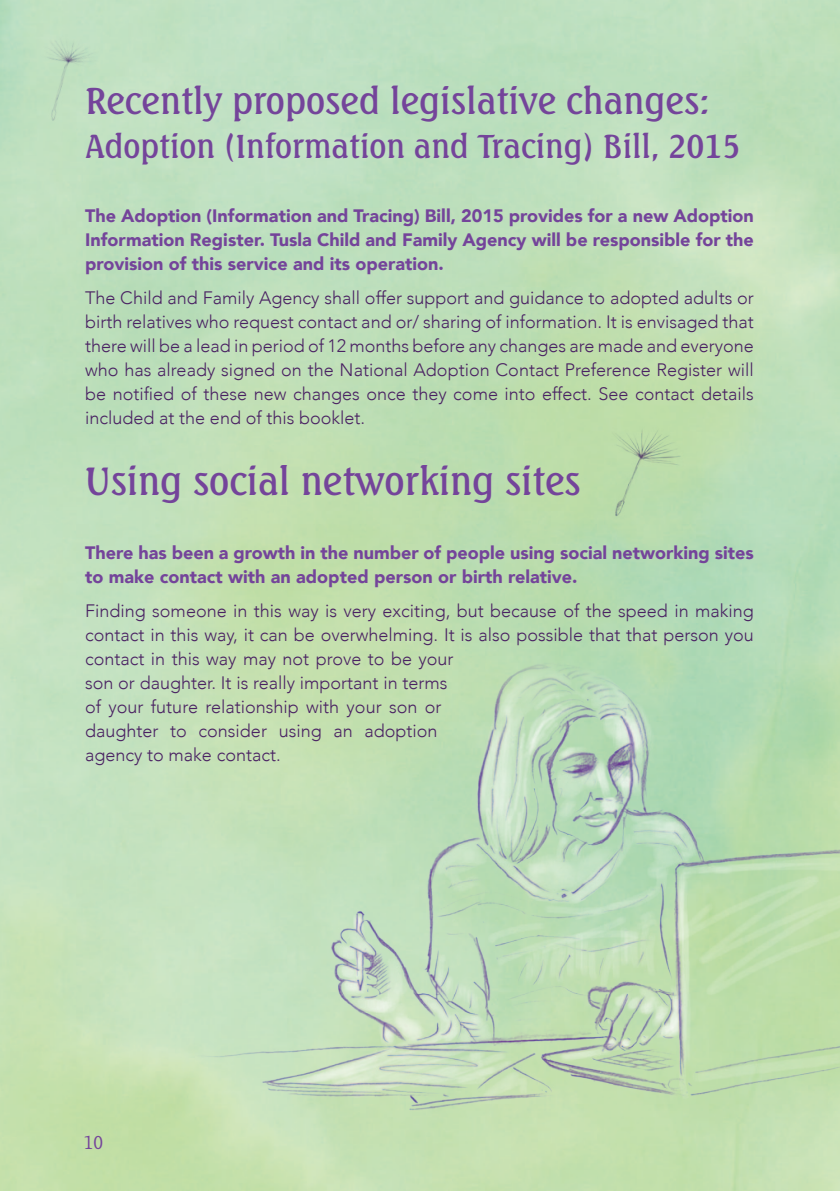
<style>
.page{position:relative;width:840px;height:1191px;background:#fff}
.page>*{position:absolute;margin:0;border:0;box-sizing:border-box;transform-origin:0 0}
.t1{font:500 38px "Seagull BT";color:#74449a}
.t2{font:500 36px "Seagull BT";color:#74449a}
.t3{font:500 32px "Seagull BT";color:#74449a}
.t4{font:300 18px/24px "Avenir";color:#4a2263;text-align:justify}
.t5{font:900 18px/24px "Avenir";color:#74449a;text-align:justify}
.t6{font:300 18px "Seagull BT";color:#74449a}
</style>
<div class="page">
<div style="left:18px;top:20px;width:91px;height:113px;background:#c0e0c1"></div>
<img style="left:607px;top:422px;width:79px;height:98px">
<img style="left:187px;top:641px;width:652px;height:505px">
<h2 class="t2" style="left:85px;top:78px;width:625px">Recently proposed legislative changes:</h2>
<h3 class="t3" style="left:85px;top:126px;width:656px">Adoption (Information and Tracing) Bill, 2015</h3>
<p class="t5" style="left:85px;top:203px;width:669px">The Adoption (Information and Tracing) Bill, 2015 provides for a new Adoption Information Register. Tusla Child and Family Agency will be responsible for the provision of this service and its operation.</p>
<p class="t4" style="left:85px;top:286px;width:670px">The Child and Family Agency shall offer support and guidance to adopted adults or birth relatives who request contact and or/ sharing of information. It is envisaged that there will be a lead in period of 12 months before any changes are made and everyone who has already signed on the National Adoption Contact Preference Register will be notified of these new changes once they come into effect. See contact details included at the end of this booklet.</p>
<h1 class="t1" style="left:85px;top:456px;width:497px">Using social networking sites</h1>
<p class="t5" style="left:85px;top:540px;width:669px">There has been a growth in the number of people using social networking sites to make contact with an adopted person or birth relative.</p>
<p class="t4" style="left:85px;top:598px;width:669px;text-align:left">Finding someone in this way is very exciting, but because of the speed in making contact in this way, it can be overwhelming. It is also possible that that person you contact in this way may not prove to be your<br>son or daughter. It is really important in terms<br>of your future relationship with your son or<br>daughter to consider using an adoption<br>agency to make contact.</p>
<p class="t6" style="left:84px;top:1130px;width:21px">10</p>
</div>
